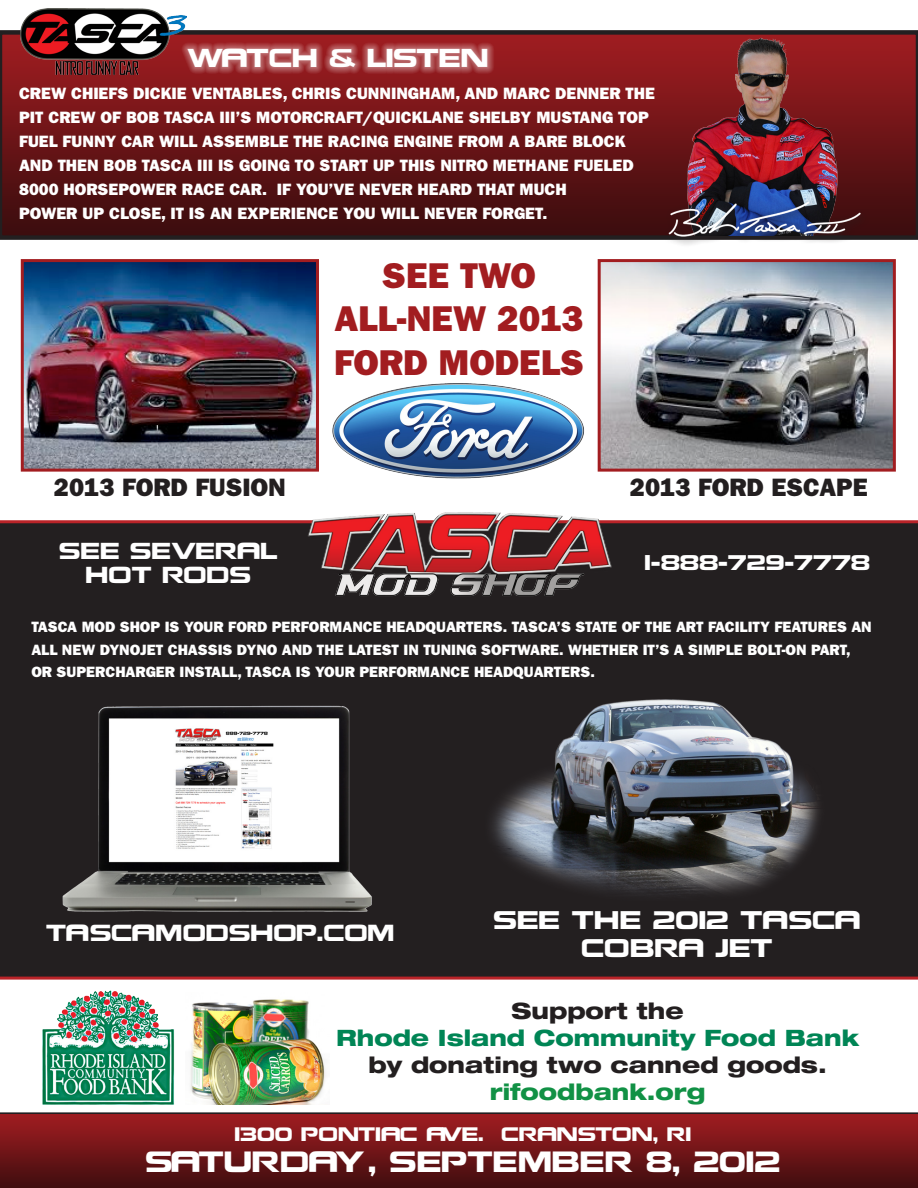
<style>
.page{position:relative;width:918px;height:1188px;background:#fff}
.page>*{position:absolute;margin:0;border:0;box-sizing:border-box;transform-origin:0 0}
.t1{font:36px "ITC Franklin Gothic Std Hvy";color:#a21d20}
.t2{font:26.1px "Nokianvirallinenkirjasin REGULAR";color:#fff}
.t3{font:25.2px "ITC Franklin Gothic Std Hvy";color:#231f20}
.t4{font:23.1px "Nokianvirallinenkirjasin REGULAR";letter-spacing:-.01em;color:#fff}
.t5{font:22.8px "Nokianvirallinenkirjasin REGULAR";color:#fff}
.t6{font:800 expanded 22.5px "Ford CE";color:#231f20}
.t7{font:800 expanded 22.5px "Ford CE";color:#008555}
.t8{font:800 expanded 22.5px "Ford CE";color:#119145}
.t9{font:20.7px "Nokianvirallinenkirjasin REGULAR";color:#fff}
.t10{font:20.55px "Nokianvirallinenkirjasin REGULAR";color:#fff}
.t11{font:19.05px "Nokianvirallinenkirjasin REGULAR";color:#fff}
.t12{font:17.4px "Nokianvirallinenkirjasin REGULAR";letter-spacing:-.01em;color:#fff}
.t13{font:16.5px/24px "ITC Franklin Gothic Std Hvy";color:#fff}
.t14{font:15px/22.5px "ITC Franklin Gothic Std Hvy";color:#fff}
</style>
<div class="page">
<svg style="left:0;top:1112px;width:918px;height:76px;background:#6f1619"></svg>
<svg style="left:0;top:30px;width:918px;height:210px;background:#661417"></svg>
<img style="left:25px;top:263px;width:290px;height:205px">
<div style="left:21px;top:259px;width:298px;height:213px;border:3px solid #a21d20"></div>
<img style="left:602px;top:263px;width:290px;height:205px">
<div style="left:598px;top:259px;width:298px;height:213px;border:3px solid #a21d20"></div>
<div style="left:0;top:520px;width:918px;height:460px;background:#231f20"></div>
<div style="left:181px;top:42px;width:314px;height:32px;background:#fff;opacity:.75"></div>
<img style="left:686px;top:38px;width:152px;height:159px">
<svg style="left:664px;top:197px;width:206px;height:48px"></svg>
<img style="left:667px;top:201px;width:194px;height:38px">
<img style="left:21px;top:8px;width:165px;height:67px">
<img style="left:190px;top:999px;width:136px;height:106px">
<img style="left:42px;top:990px;width:132px;height:115px">
<img style="left:41px;top:689px;width:355px;height:237px">
<img style="left:306px;top:512px;width:311px;height:93px">
<img style="left:244px;top:384px;width:415px;height:95px">
<img style="left:379px;top:575px;width:539px;height:325px">
<p class="t4" style="left:187px;top:44px;width:303px">WATCH &amp; LISTEN</p>
<p class="t13" style="left:19px;top:81px;width:637px">CREW CHIEFS DICKIE VENTABLES, CHRIS CUNNINGHAM, AND MARC DENNER THE PIT CREW OF BOB TASCA III’S MOTORCRAFT/QUICKLANE SHELBY MUSTANG TOP FUEL FUNNY CAR WILL ASSEMBLE THE RACING ENGINE FROM A BARE BLOCK AND THEN BOB TASCA III IS GOING TO START UP THIS NITRO METHANE FUELED 8000 HORSEPOWER RACE CAR. IF YOU’VE NEVER HEARD THAT MUCH</p>
<p class="t13" style="left:19px;top:201px;width:530px">POWER UP CLOSE, IT IS AN EXPERIENCE YOU WILL NEVER FORGET.</p>
<p class="t1" style="left:382px;top:255px;width:155px">SEE TWO</p>
<p class="t1" style="left:334px;top:298px;width:251px">ALL-NEW 2013</p>
<p class="t1" style="left:334px;top:341px;width:251px">FORD MODELS</p>
<p class="t3" style="left:54px;top:472px;width:233px">2013 FORD FUSION</p>
<p class="t3" style="left:630px;top:472px;width:239px">2013 FORD ESCAPE</p>
<p class="t10" style="left:59px;top:538px;width:220px">SEE SEVERAL</p>
<p class="t10" style="left:86px;top:563px;width:167px">HOT RODS</p>
<p class="t11" style="left:645px;top:551px;width:227px">1-888-729-7778</p>
<p class="t14" style="left:31px;top:616px;width:842px">TASCA MOD SHOP IS YOUR FORD PERFORMANCE HEADQUARTERS. TASCA’S STATE OF THE ART FACILITY FEATURES AN<br>ALL NEW DYNOJET CHASSIS DYNO AND THE LATEST IN TUNING SOFTWARE. WHETHER IT’S A SIMPLE BOLT-ON PART,</p>
<p class="t14" style="left:31px;top:661px;width:565px">OR SUPERCHARGER INSTALL, TASCA IS YOUR PERFORMANCE HEADQUARTERS.</p>
<p class="t9" style="left:46px;top:920px;width:350px">TASCAMODSHOP.COM</p>
<p class="t5" style="left:493px;top:906px;width:369px">SEE THE 2012 TASCA</p>
<p class="t5" style="left:581px;top:934px;width:193px">COBRA JET</p>
<p class="t6" style="left:512px;top:997px;width:174px">Support the</p>
<p class="t7" style="left:336px;top:1024px;width:525px">Rhode Island Community Food Bank</p>
<p class="t6" style="left:369px;top:1051px;width:460px">by donating two canned goods.</p>
<p class="t8" style="left:490px;top:1078px;width:217px">rifoodbank.org</p>
<p class="t12" style="left:234px;top:1123px;width:458px">1300 PONTIAC AVE. CRANSTON, RI</p>
<p class="t2" style="left:145px;top:1146px;width:637px">SATURDAY , SEPTEMBER 8, 2012</p>
</div>
